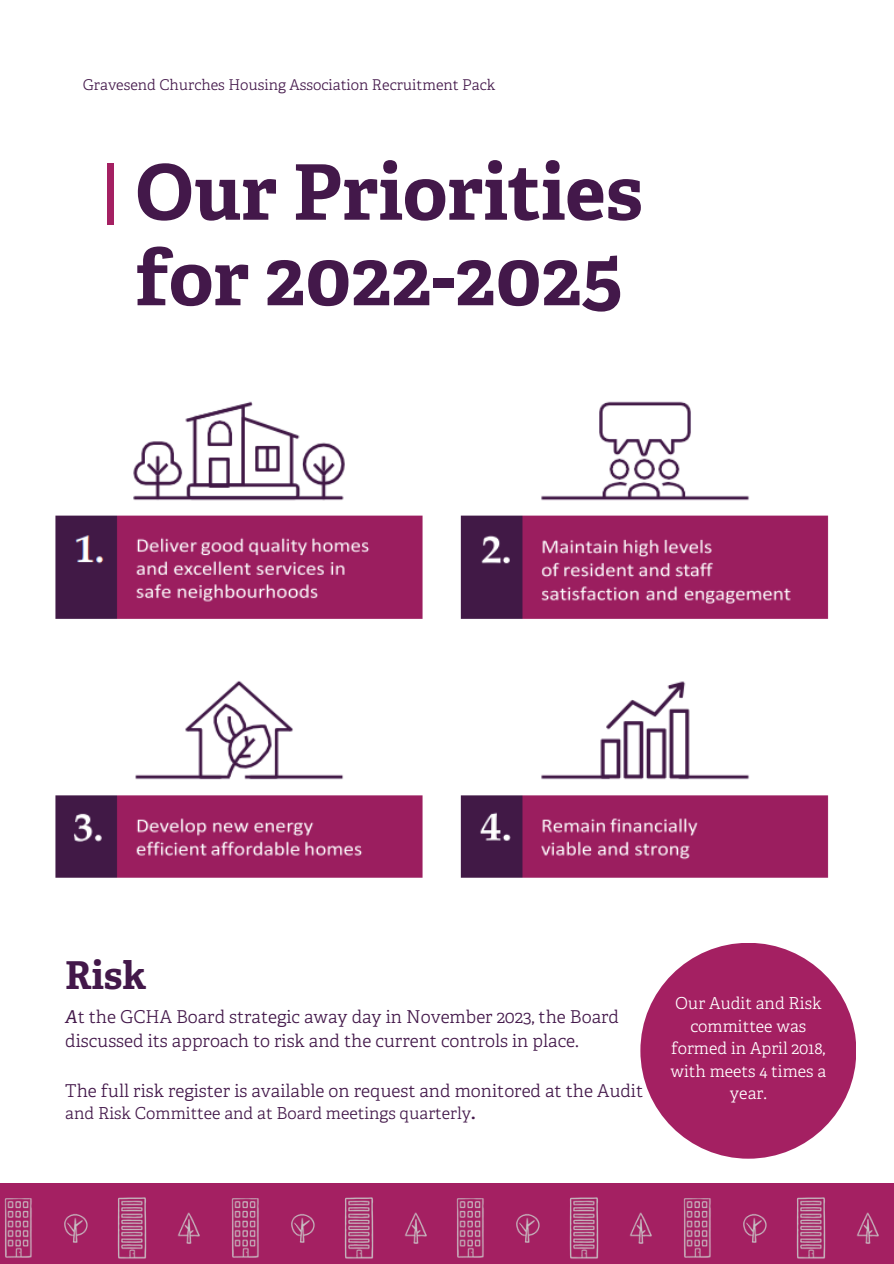
<style>
.page{position:relative;width:894px;height:1264px;background:#fff}
.page>*{position:absolute;margin:0;border:0;box-sizing:border-box;transform-origin:0 0}
.t1{font:700 76.5px/85.5px "Adelle";color:#43184a}
.t2{font:700 38.4px "Adelle";color:#43184a}
.t3{font:300 17.7px/24.8px "Adelle";color:#43184a}
.t4{font:300 16.5px/22.5px "Adelle";color:#fff;text-align:center}
.t5{font:300 16.5px "Adelle";color:#43184a}
.t6{font:300 14.85px "Adelle";color:#43184a}
.s1{font-weight:400;font-style:italic}
.s2{font-weight:700}
</style>
<div class="page">
<div style="left:108px;top:163px;width:6px;height:61px;background:#a42062"></div>
<div style="left:0;top:1182px;width:893px;height:81px;background:#a42062"></div>
<img style="left:4px;top:1197px;width:423px;height:62px">
<img style="left:456px;top:1197px;width:423px;height:62px">
<img style="left:55px;top:401px;width:774px;height:477px">
<div style="left:640px;top:942px;width:216px;height:216px;background:#a42062;border-radius:50%"></div>
<p class="t6" style="left:83px;top:77px;width:414px">Gravesend Churches Housing Association Recruitment Pack</p>
<p class="t1" style="left:135px;top:157px;width:509px">Our Priorities for 2022-2025</p>
<p class="t2" style="left:65px;top:955px;width:82px">Risk</p>
<p class="t3" style="left:65px;top:1005px;width:555px"><span class="s1">A</span>t the GCHA Board strategic away day in November 2023, the Board discussed its approach to risk and the current controls in place.</p>
<p class="t3" style="left:65px;top:1080px;width:579px">The full risk register is available on request and monitored at the Audit</p>
<p class="t5" style="left:65px;top:1104px;width:412px">and Risk Committee and at Board meetings quarterly<span class="s2">.</span></p>
<h2 class="t4" style="left:670px;top:993px;width:157px">Our Audit and Risk committee was formed in April 2018, with meets 4 times a year.</h2>
</div>
